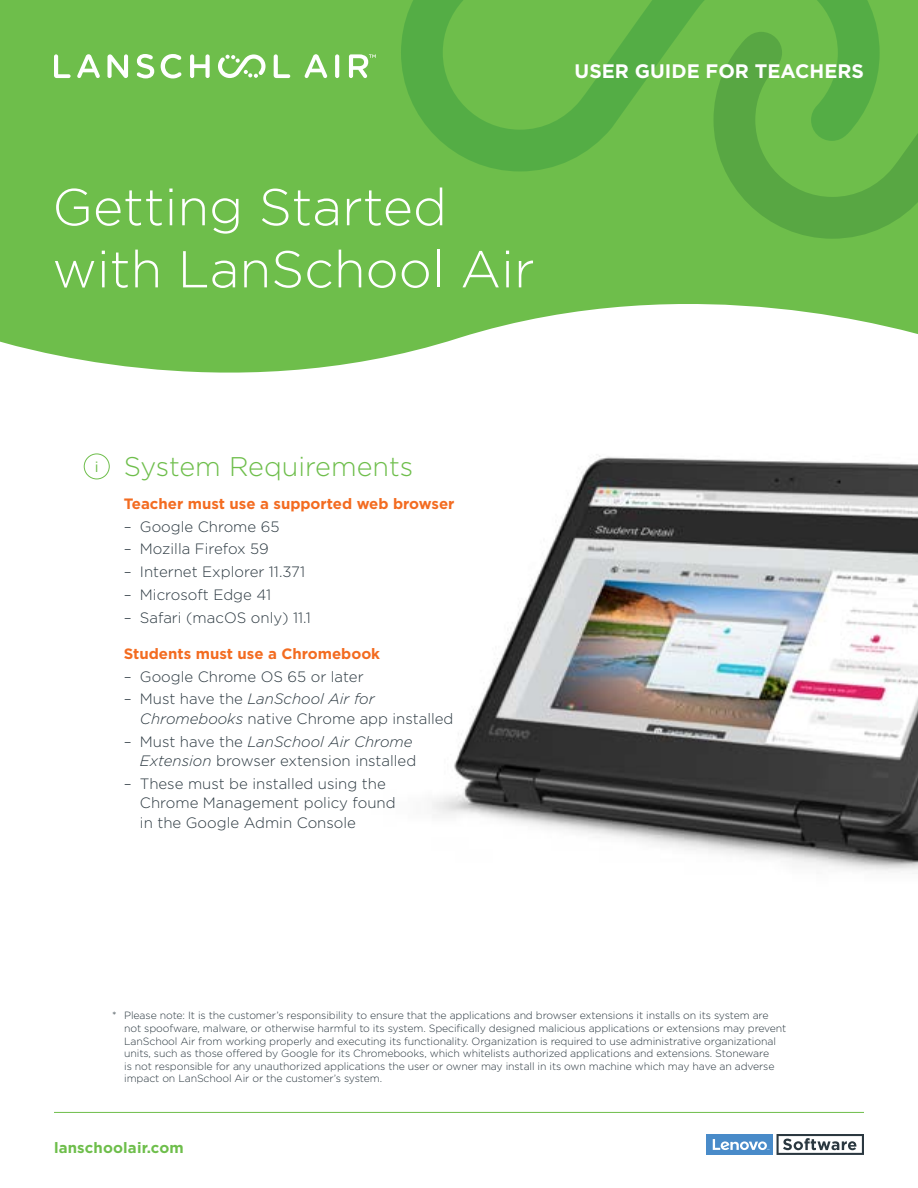
<style>
.page{position:relative;width:918px;height:1188px;background:#fff}
.page>*{position:absolute;margin:0;border:0;box-sizing:border-box;transform-origin:0 0}
.t1{font:300 51.75px/62.1px "Gotham";color:#fff}
.t2{font:300 27px "Gotham";color:#6ebe4b}
.t3{font:700 19.5px "Gotham";color:#fff}
.t4{font:300 15px/19.5px "Gotham";color:#2b3840}
.t5{font:700 15px "Gotham";color:#f36c21}
.t6{font:700 15px "Gotham";letter-spacing:.01em;color:#6ebe4b}
.t7{font:14.55px "Gotham";color:#6ebe4b}
.t8{font:300 10.5px/12.6px "Gotham";letter-spacing:-.01em;color:#2b3840}
.s1{font-style:italic}
</style>
<div class="page">
<div style="left:707px;top:1134px;width:66px;height:21px;background:#498bc9"></div>
<svg style="left:713px;top:1139px;width:56px;height:11px"></svg>
<svg style="left:777px;top:1134px;width:87px;height:21px"></svg>
<hr style="left:54px;top:1112px;width:810px;height:1px;background:#6ebe4b">
<img style="left:432px;top:454px;width:486px;height:418px">
<svg style="left:0;top:0;width:918px;height:373px;background:#81c663"></svg>
<svg style="left:401px;top:0;width:479px;height:171px;background:#65b848"></svg>
<svg style="left:714px;top:1px;width:204px;height:238px;background:#64b547"></svg>
<svg style="left:54px;top:40px;width:130px;height:38px"></svg>
<svg style="left:190px;top:41px;width:21px;height:37px"></svg>
<svg style="left:274px;top:54px;width:16px;height:24px"></svg>
<svg style="left:304px;top:54px;width:24px;height:24px"></svg>
<svg style="left:335px;top:54px;width:4px;height:24px"></svg>
<svg style="left:217px;top:41px;width:49px;height:37px"></svg>
<svg style="left:349px;top:54px;width:27px;height:24px"></svg>
<div style="left:84px;top:453px;width:26px;height:26px;border:1px solid #6ebe4b;border-radius:50%"></div>
<h3 class="t3" style="left:575px;top:60px;width:291px">USER GUIDE FOR TEACHERS</h3>
<h1 class="t1" style="left:52px;top:175px;width:484px">Getting Started with LanSchool Air</h1>
<h3 class="t7" style="left:95px;top:459px;width:5px">i</h3>
<h2 class="t2" style="left:124px;top:452px;width:291px">System Requirements</h2>
<h3 class="t5" style="left:124px;top:495px;width:332px">Teacher must use a supported web browser</h3>
<h3 class="t4" style="left:124px;top:516px;width:157px">– Google Chrome 65</h3>
<h3 class="t4" style="left:124px;top:539px;width:147px">– Mozilla Firefox 59</h3>
<h3 class="t4" style="left:124px;top:562px;width:183px">– Internet Explorer 11.371</h3>
<h3 class="t4" style="left:124px;top:585px;width:149px">– Microsoft Edge 41</h3>
<h3 class="t4" style="left:124px;top:607px;width:189px">– Safari (macOS only) 11.1</h3>
<h3 class="t5" style="left:124px;top:645px;width:258px">Students must use a Chromebook</h3>
<h3 class="t4" style="left:124px;top:666px;width:241px">– Google Chrome OS 65 or later</h3>
<h3 class="t4" style="left:140px;top:689px;width:315px;text-indent:-16px">– Must have the <span class="s1">LanSchool Air for<br>Chromebooks</span> native Chrome app installed</h3>
<h3 class="t4" style="left:124px;top:731px;width:294px;text-align:right">– Must have the <span class="s1">LanSchool Air Chrome<br>Extension</span> browser extension installed</h3>
<h3 class="t4" style="left:140px;top:774px;width:257px;text-indent:-16px">– These must be installed using the<br>Chrome Management policy found in the Google Admin Console</h3>
<p class="t8" style="left:124px;top:1009px;width:664px;text-indent:-12px">* Please note: It is the customer’s responsibility to ensure that the applications and browser extensions it installs on its system are not spoofware, malware, or otherwise harmful to its system. Specifically designed malicious applications or extensions may prevent LanSchool Air from working properly and executing its functionality. Organization is required to use administrative organizational units, such as those offered by Google for its Chromebooks, which whitelists authorized applications and extensions. Stoneware<br>is not responsible for any unauthorized applications the user or owner may install in its own machine which may have an adverse impact on LanSchool Air or the customer’s system.</p>
<h3 class="t6" style="left:54px;top:1140px;width:131px">lanschoolair.com</h3>
</div>
